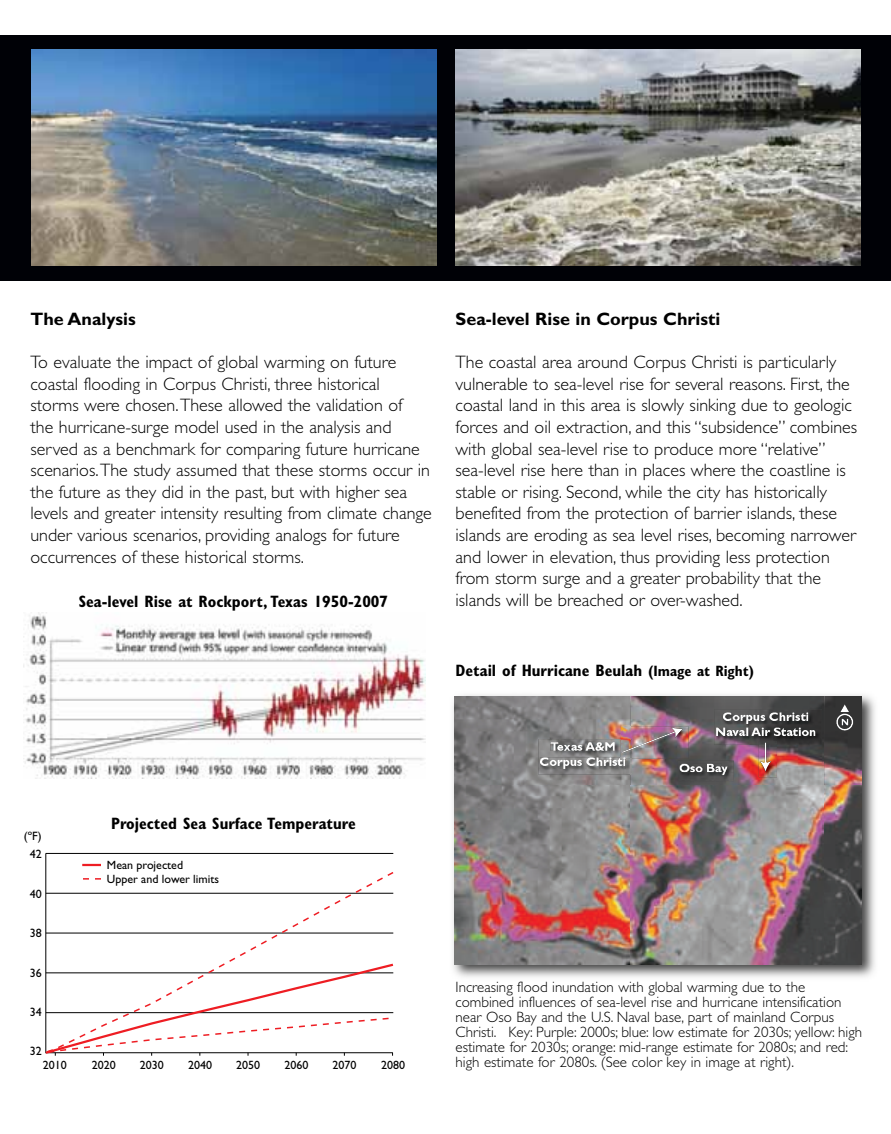
<style>
.page{position:relative;width:891px;height:1134px;background:#fff}
.page>*{position:absolute;margin:0;border:0;box-sizing:border-box;transform-origin:0 0}
.t1{font:300 18px/21.6px "Gill Sans";color:#000}
.t2{font:700 18px "Gill Sans";color:#000}
.t3{font:700 condensed 16.5px "Gill Sans";color:#000}
.t4{font:300 15px/15px "Gill Sans";color:#000}
.t5{font:12.15px/18px "Gill Sans+FOZEPD";color:#000;text-align:center}
.t6{font:12px/13.5px "Gill Sans+FOZEPD";color:#000}
.s1{font-size:15px}
</style>
<div class="page">
<div style="left:0;top:35px;width:891px;height:246px;background:#000106"></div>
<img style="left:32px;top:50px;width:404px;height:216px">
<img style="left:456px;top:50px;width:404px;height:216px">
<img style="left:24px;top:612px;width:401px;height:166px">
<svg style="left:82px;top:864px;width:19px;height:2px"></svg>
<hr style="left:46px;top:853px;width:347px;height:1px;background:#000">
<svg style="left:45px;top:871px;width:349px;height:91px"></svg>
<svg style="left:45px;top:962px;width:349px;height:94px"></svg>
<img style="left:453px;top:694px;width:422px;height:283px">
<img style="left:454px;top:697px;width:370px;height:88px">
<img style="left:538px;top:739px;width:83px;height:36px">
<img style="left:678px;top:761px;width:56px;height:20px">
<img style="left:714px;top:709px;width:108px;height:36px">
<img style="left:759px;top:741px;width:18px;height:36px">
<img style="left:621px;top:726px;width:62px;height:49px">
<img style="left:631px;top:735px;width:57px;height:24px">
<svg style="left:836px;top:705px;width:17px;height:12px"></svg>
<img style="left:824px;top:717px;width:37px;height:68px">
<img style="left:454px;top:785px;width:407px;height:179px">
<p class="t2" style="left:30px;top:312px;width:107px">The Analysis</p>
<p class="t1" style="left:30px;top:351px;width:403px">To evaluate the impact of global warming on future coastal flooding in Corpus Christi, three historical storms were chosen.These allowed the validation of<br>the hurricane-surge model used in the analysis and served as a benchmark for comparing future hurricane scenarios.The study assumed that these storms occur in the future as they did in the past, but with higher sea levels and greater intensity resulting from climate change under various scenarios, providing analogs for future occurrences of these historical storms.</p>
<p class="t2" style="left:456px;top:312px;width:266px">Sea-level Rise in Corpus Christi</p>
<p class="t1" style="left:456px;top:351px;width:403px">The coastal area around Corpus Christi is particularly vulnerable to sea-level rise for several reasons. First, the coastal land in this area is slowly sinking due to geologic forces and oil extraction, and this “subsidence” combines with global sea-level rise to produce more “relative” sea-level rise here than in places where the coastline is stable or rising. Second, while the city has historically benefited from the protection of barrier islands, these islands are eroding as sea level rises, becoming narrower and lower in elevation, thus providing less protection from storm surge and a greater probability that the</p>
<p class="t3" style="left:79px;top:595px;width:311px">Sea-level Rise at Rockport, Texas 1950-2007</p>
<p class="t1" style="left:456px;top:589px;width:289px">islands will be breached or over-washed.</p>
<p class="t3" style="left:456px;top:665px;width:300px">Detail of Hurricane Beulah <span class="s1">(Image at Right)</span></p>
<p class="t5" style="left:24px;top:828px;width:19px">(ºF)<br>42</p>
<p class="t5" style="left:30px;top:886px;width:13px">40</p>
<p class="t5" style="left:30px;top:925px;width:13px">38</p>
<p class="t5" style="left:30px;top:965px;width:13px">36</p>
<p class="t5" style="left:30px;top:1004px;width:13px">34</p>
<p class="t5" style="left:30px;top:1043px;width:13px">32</p>
<p class="t3" style="left:111px;top:817px;width:246px">Projected Sea Surface Temperature</p>
<p class="t6" style="left:107px;top:860px;width:114px">Mean projected<br>Upper and lower limits</p>
<p class="t6" style="left:43px;top:1060px;width:25px">2010</p>
<p class="t6" style="left:92px;top:1060px;width:26px">2020</p>
<p class="t6" style="left:140px;top:1060px;width:25px">2030</p>
<p class="t6" style="left:188px;top:1060px;width:25px">2040</p>
<p class="t6" style="left:236px;top:1060px;width:25px">2050</p>
<p class="t6" style="left:285px;top:1060px;width:25px">2060</p>
<p class="t6" style="left:333px;top:1060px;width:25px">2070</p>
<p class="t6" style="left:381px;top:1060px;width:25px">2080</p>
<p class="t4" style="left:456px;top:980px;width:408px">Increasing flood inundation with global warming due to the combined influences of sea-level rise and hurricane intensification near Oso Bay and the U.S. Naval base, part of mainland Corpus Christi. Key: Purple: 2000s; blue: low estimate for 2030s; yellow: high estimate for 2030s; orange: mid-range estimate for 2080s; and red: high estimate for 2080s. (See color key in image at right).</p>
</div>
